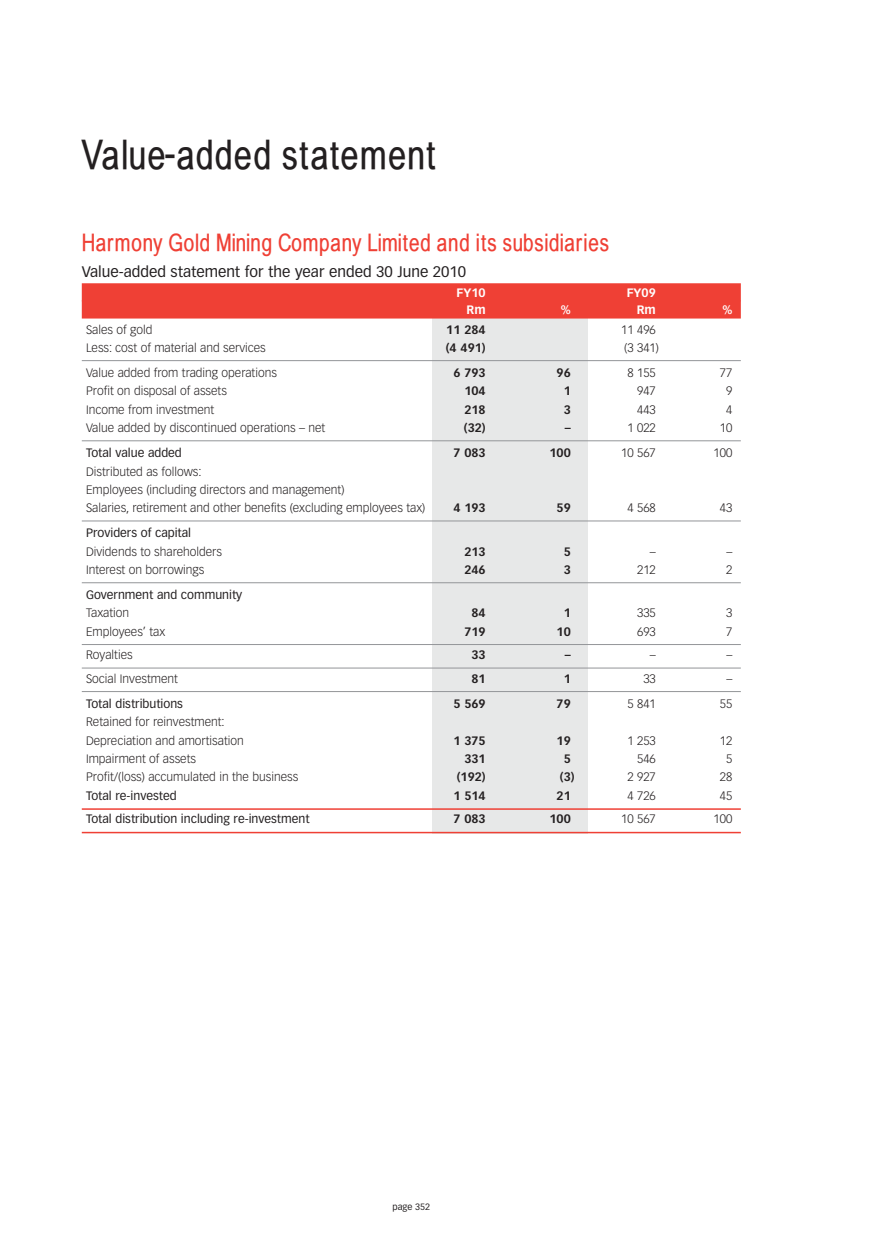
<style>
.page{position:relative;width:885px;height:1259px;background:#fff}
.page>*{position:absolute;margin:0;border:0;box-sizing:border-box;transform-origin:0 0}
.t1{font:40.5px "Babel Sans";letter-spacing:.04em;color:#231f20}
.t2{font:24px "Babel Sans";letter-spacing:.035em;color:#ef4035}
.t3{font:15px "Vectora LH";color:#231f20}
.t4{font:300 12px/18.5px "Vectora LH";color:#231f20}
.t5{font:12px "Vectora LH";color:#231f20}
.t6{font:700 12px "Vectora LH";color:#231f20}
.t7{font:700 12px "Vectora LH";color:#fff}
.t8{font:9px "Vectora LH";color:#231f20}
</style>
<div class="page">
<div style="left:432px;top:308px;width:156px;height:525px;background:#e7e8e8"></div>
<div style="left:82px;top:283px;width:659px;height:18px;background:#ef4035"></div>
<div style="left:82px;top:300px;width:659px;height:18px;background:#ef4035"></div>
<hr style="left:82px;top:360px;width:659px;height:1px;background:#939598">
<hr style="left:82px;top:440px;width:659px;height:1px;background:#939598">
<hr style="left:82px;top:521px;width:659px;height:1px;background:#939598">
<hr style="left:82px;top:582px;width:659px;height:1px;background:#939598">
<hr style="left:82px;top:644px;width:659px;height:1px;background:#939598">
<hr style="left:82px;top:668px;width:659px;height:1px;background:#939598">
<hr style="left:82px;top:691px;width:659px;height:1px;background:#939598">
<hr style="left:82px;top:808px;width:659px;height:2px;background:#ef4035">
<hr style="left:82px;top:832px;width:659px;height:1px;background:#ef4035">
<h1 class="t1" style="left:82px;top:139px;width:355px">Value-added statement</h1>
<h2 class="t2" style="left:82px;top:234px;width:529px">Harmony Gold Mining Company Limited and its subsidiaries</h2>
<p class="t3" style="left:82px;top:265px;width:386px">Value-added statement for the year ended 30 June 2010</p>
<p class="t7" style="left:457px;top:288px;width:31px">FY10</p>
<p class="t7" style="left:627px;top:288px;width:31px">FY09</p>
<p class="t7" style="left:467px;top:305px;width:21px">Rm</p>
<p class="t7" style="left:561px;top:305px;width:11px">%</p>
<p class="t7" style="left:637px;top:305px;width:21px">Rm</p>
<p class="t7" style="left:722px;top:305px;width:11px">%</p>
<p class="t4" style="left:86px;top:321px;width:68px">Sales of gold</p>
<p class="t6" style="left:446px;top:324px;width:41px">11 284</p>
<p class="t4" style="left:621px;top:321px;width:36px">11 496</p>
<p class="t4" style="left:86px;top:339px;width:181px">Less: cost of material and services</p>
<p class="t6" style="left:446px;top:342px;width:41px">(4 491)</p>
<p class="t4" style="left:624px;top:339px;width:36px">(3 341)</p>
<p class="t4" style="left:86px;top:364px;width:192px">Value added from trading operations</p>
<p class="t6" style="left:453px;top:367px;width:34px">6 793</p>
<p class="t6" style="left:557px;top:367px;width:16px">96</p>
<p class="t4" style="left:627px;top:364px;width:30px">8 155</p>
<p class="t4" style="left:720px;top:364px;width:14px">77</p>
<p class="t4" style="left:86px;top:382px;width:142px">Profit on disposal of assets</p>
<p class="t6" style="left:464px;top:386px;width:23px">104</p>
<p class="t6" style="left:564px;top:386px;width:9px">1</p>
<p class="t4" style="left:637px;top:382px;width:20px">947</p>
<p class="t4" style="left:726px;top:382px;width:8px">9</p>
<p class="t4" style="left:86px;top:401px;width:130px">Income from investment</p>
<p class="t6" style="left:464px;top:404px;width:23px">218</p>
<p class="t6" style="left:564px;top:404px;width:9px">3</p>
<p class="t4" style="left:637px;top:401px;width:20px">443</p>
<p class="t4" style="left:726px;top:401px;width:8px">4</p>
<p class="t4" style="left:86px;top:419px;width:241px">Value added by discontinued operations – net</p>
<p class="t6" style="left:464px;top:423px;width:23px">(32)</p>
<p class="t6" style="left:565px;top:423px;width:7px">–</p>
<p class="t4" style="left:627px;top:419px;width:30px">1 022</p>
<p class="t4" style="left:720px;top:419px;width:14px">10</p>
<p class="t5" style="left:86px;top:448px;width:97px">Total value added</p>
<p class="t6" style="left:453px;top:448px;width:34px">7 083</p>
<p class="t6" style="left:549px;top:448px;width:23px">100</p>
<p class="t4" style="left:621px;top:444px;width:36px">10 567</p>
<p class="t4" style="left:714px;top:444px;width:20px">100</p>
<p class="t4" style="left:86px;top:463px;width:341px">Distributed as follows:<br>Employees (including directors and management)<br>Salaries, retirement and other benefits (excluding employees tax)</p>
<p class="t6" style="left:453px;top:503px;width:34px">4 193</p>
<p class="t6" style="left:557px;top:503px;width:16px">59</p>
<p class="t4" style="left:627px;top:499px;width:30px">4 568</p>
<p class="t4" style="left:720px;top:499px;width:14px">43</p>
<p class="t5" style="left:86px;top:528px;width:107px">Providers of capital</p>
<p class="t4" style="left:86px;top:543px;width:137px">Dividends to shareholders</p>
<p class="t6" style="left:464px;top:546px;width:23px">213</p>
<p class="t6" style="left:564px;top:546px;width:9px">5</p>
<p class="t4" style="left:650px;top:543px;width:7px">–</p>
<p class="t4" style="left:726px;top:543px;width:7px">–</p>
<p class="t4" style="left:86px;top:561px;width:120px">Interest on borrowings</p>
<p class="t6" style="left:464px;top:565px;width:23px">246</p>
<p class="t6" style="left:564px;top:565px;width:9px">3</p>
<p class="t4" style="left:637px;top:561px;width:20px">212</p>
<p class="t4" style="left:726px;top:561px;width:8px">2</p>
<p class="t5" style="left:86px;top:590px;width:158px">Government and community</p>
<p class="t4" style="left:86px;top:605px;width:45px">Taxation</p>
<p class="t6" style="left:472px;top:608px;width:16px">84</p>
<p class="t6" style="left:564px;top:608px;width:9px">1</p>
<p class="t4" style="left:637px;top:605px;width:20px">335</p>
<p class="t4" style="left:726px;top:605px;width:8px">3</p>
<p class="t4" style="left:86px;top:623px;width:81px">Employees’ tax</p>
<p class="t6" style="left:464px;top:626px;width:23px">719</p>
<p class="t6" style="left:557px;top:626px;width:16px">10</p>
<p class="t4" style="left:637px;top:623px;width:20px">693</p>
<p class="t4" style="left:726px;top:623px;width:8px">7</p>
<p class="t4" style="left:86px;top:646px;width:48px">Royalties</p>
<p class="t6" style="left:472px;top:650px;width:16px">33</p>
<p class="t6" style="left:565px;top:650px;width:7px">–</p>
<p class="t4" style="left:650px;top:646px;width:7px">–</p>
<p class="t4" style="left:726px;top:646px;width:7px">–</p>
<p class="t4" style="left:86px;top:670px;width:93px">Social Investment</p>
<p class="t6" style="left:472px;top:673px;width:16px">81</p>
<p class="t6" style="left:564px;top:673px;width:9px">1</p>
<p class="t4" style="left:643px;top:670px;width:14px">33</p>
<p class="t4" style="left:726px;top:670px;width:7px">–</p>
<p class="t5" style="left:86px;top:698px;width:99px">Total distributions</p>
<p class="t6" style="left:453px;top:698px;width:34px">5 569</p>
<p class="t6" style="left:557px;top:698px;width:16px">79</p>
<p class="t4" style="left:627px;top:695px;width:30px">5 841</p>
<p class="t4" style="left:720px;top:695px;width:14px">55</p>
<p class="t4" style="left:86px;top:713px;width:159px">Retained for reinvestment:<br>Depreciation and amortisation</p>
<p class="t6" style="left:453px;top:735px;width:34px">1 375</p>
<p class="t6" style="left:557px;top:735px;width:16px">19</p>
<p class="t4" style="left:627px;top:732px;width:30px">1 253</p>
<p class="t4" style="left:720px;top:732px;width:14px">12</p>
<p class="t4" style="left:86px;top:750px;width:111px">Impairment of assets</p>
<p class="t6" style="left:464px;top:753px;width:23px">331</p>
<p class="t6" style="left:564px;top:753px;width:9px">5</p>
<p class="t4" style="left:637px;top:750px;width:20px">546</p>
<p class="t4" style="left:726px;top:750px;width:8px">5</p>
<p class="t4" style="left:86px;top:768px;width:214px">Profit/(loss) accumulated in the business</p>
<p class="t6" style="left:457px;top:772px;width:30px">(192)</p>
<p class="t6" style="left:560px;top:772px;width:16px">(3)</p>
<p class="t4" style="left:627px;top:768px;width:30px">2 927</p>
<p class="t4" style="left:720px;top:768px;width:14px">28</p>
<p class="t5" style="left:86px;top:790px;width:92px">Total re-invested</p>
<p class="t6" style="left:453px;top:790px;width:34px">1 514</p>
<p class="t6" style="left:557px;top:790px;width:16px">21</p>
<p class="t4" style="left:627px;top:787px;width:30px">4 726</p>
<p class="t4" style="left:720px;top:787px;width:14px">45</p>
<p class="t5" style="left:86px;top:814px;width:225px">Total distribution including re-investment</p>
<p class="t6" style="left:453px;top:814px;width:34px">7 083</p>
<p class="t6" style="left:549px;top:814px;width:23px">100</p>
<p class="t4" style="left:621px;top:810px;width:36px">10 567</p>
<p class="t4" style="left:714px;top:810px;width:20px">100</p>
<p class="t8" style="left:393px;top:1203px;width:39px">page 352</p>
</div>
